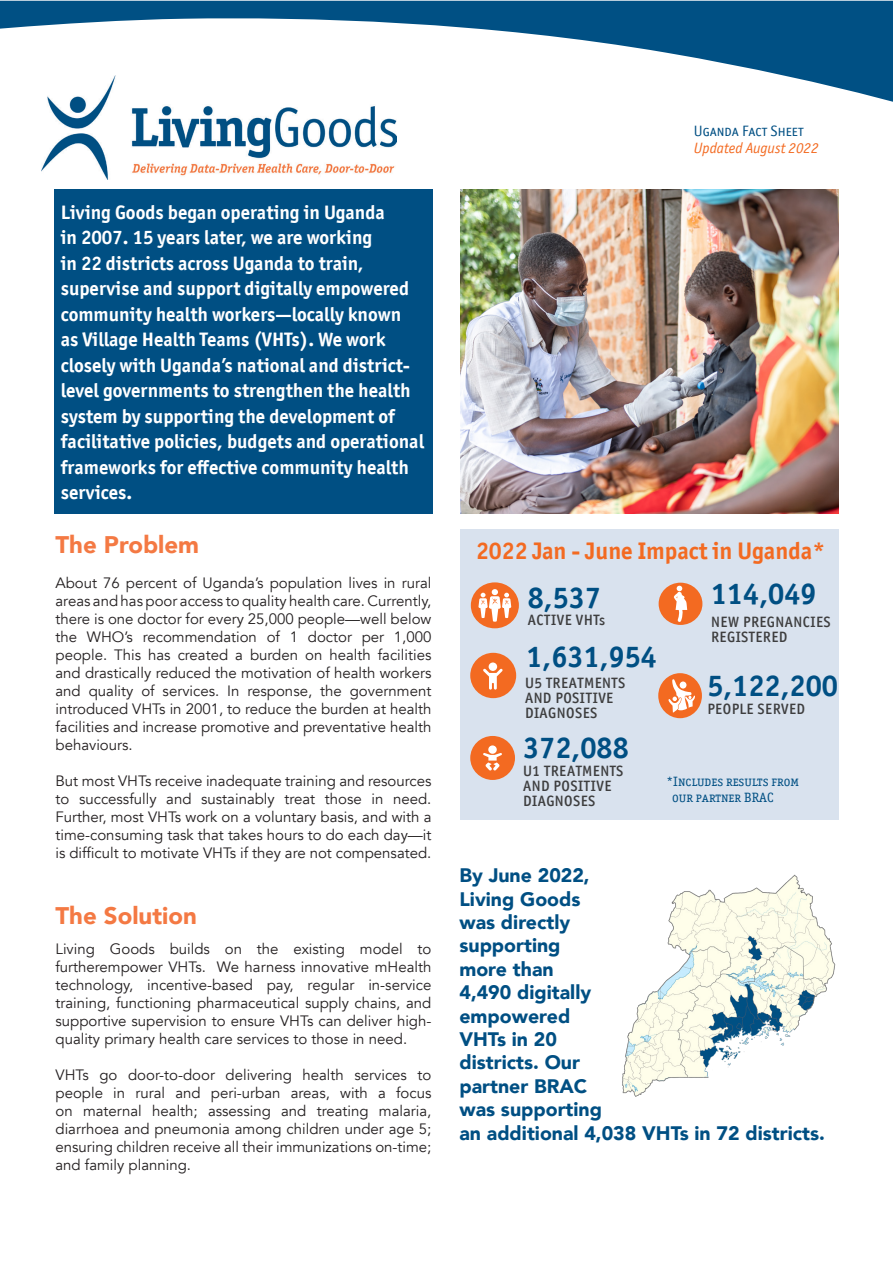
<style>
.page{position:relative;width:893px;height:1263px;background:#fff}
.page>*{position:absolute;margin:0;border:0;box-sizing:border-box;transform-origin:0 0}
.LG-_H4{font:700 30px "Officina Sans ITC Pro";color:#004f83}
.t1{font:700 24px "Officina Sans ITC Pro";color:#f36a21}
.t2{font:900 24px "Avenir";color:#f47943}
.t3{font:700 19.5px/25.5px "Officina Sans ITC Pro";color:#fff}
.t4{font:900 19.5px/23.4px "Avenir";color:#004f83}
.t5{font:15px/18px "Avenir";color:#231f20;text-align:justify}
.LG-_H4-2{font:500 15px/15px "Officina Sans ITC Pro";letter-spacing:.03em;color:#3e3e3f}
.t6{font:italic 15px "Officina Sans ITC Pro";color:#f36a21}
.t7{font:15px "Officina Sans ITC Pro";color:#004f83}
.t8{font:13.5px/16.2px "Officina Serif ITC Pro";color:#004f83}
</style>
<div class="page">
<img style="left:41px;top:126px;width:356px;height:53px">
<svg style="left:0;top:1px;width:893px;height:125px"></svg>
<div style="left:54px;top:190px;width:379px;height:324px;background:#004f83"></div>
<img style="left:460px;top:190px;width:379px;height:324px">
<div style="left:460px;top:529px;width:379px;height:290px;background:#d9e2ee"></div>
<div style="left:470px;top:653px;width:46px;height:45px;background:#f36a21;border-radius:50%"></div>
<svg style="left:483px;top:669px;width:20px;height:21px"></svg>
<div style="left:489px;top:662px;width:8px;height:9px;background:#fff;border-radius:50%"></div>
<div style="left:470px;top:736px;width:45px;height:44px;background:#f36a21;border-radius:50%"></div>
<svg style="left:483px;top:753px;width:19px;height:17px"></svg>
<div style="left:488px;top:745px;width:9px;height:9px;background:#fff;border-radius:50%"></div>
<div style="left:659px;top:583px;width:43px;height:42px;background:#f36a21;border-radius:50%"></div>
<svg style="left:673px;top:586px;width:14px;height:36px"></svg>
<div style="left:658px;top:673px;width:44px;height:45px;background:#f36a21;border-radius:50%"></div>
<svg style="left:668px;top:679px;width:27px;height:34px"></svg>
<div style="left:471px;top:582px;width:48px;height:46px;background:#f36a21;border-radius:50%"></div>
<svg style="left:478px;top:589px;width:33px;height:33px"></svg>
<img style="left:622px;top:874px;width:214px;height:223px">
<p class="t3" style="left:61px;top:199px;width:365px">Living Goods began operating in Uganda<br>in 2007. 15 years later, we are working<br>in 22 districts across Uganda to train, supervise and support digitally empowered community health workers—locally known<br>as Village Health Teams (VHTs). We work closely with Uganda’s national and district&shy;level governments to strengthen the health system by supporting the development of facilitative policies, budgets and operational frameworks for effective community health services.</p>
<p class="t2" style="left:56px;top:524px;width:145px">The Problem</p>
<p class="t5" style="left:56px;top:574px;width:377px">About 76 percent of Uganda’s population lives in rural areas and has poor access to quality health care. Currently, there is one doctor for every 25,000 people—well below the WHO’s recommendation of 1 doctor per 1,000 people. This has created a burden on health facilities and drastically reduced the motivation of health workers and quality of services. In response, the government introduced VHTs in 2001, to reduce the burden at health facilities and increase promotive and preventative health behaviours.</p>
<p class="t5" style="left:56px;top:772px;width:377px">But most VHTs receive inadequate training and resources to successfully and sustainably treat those in need.<br>Further, most VHTs work on a voluntary basis, and with a time-consuming task that takes hours to do each day—it is difficult to motivate VHTs if they are not compensated.</p>
<p class="t2" style="left:56px;top:895px;width:143px">The Solution</p>
<p class="t5" style="left:56px;top:940px;width:377px">Living Goods builds on the existing model to furtherempower VHTs. We harness innovative mHealth technology, incentive-based pay, regular in-service training, functioning pharmaceutical supply chains, and supportive supervision to ensure VHTs can deliver high&shy;quality primary health care services to those in need.</p>
<p class="t5" style="left:56px;top:1066px;width:377px">VHTs go door-to-door delivering health services to people in rural and peri-urban areas, with a focus on maternal health; assessing and treating malaria, diarrhoea and pneumonia among children under age 5; ensuring children receive all their immunizations on-time; and family planning.</p>
<p class="t7" style="left:694px;top:122px;width:111px">Uganda Fact Sheet</p>
<p class="t6" style="left:694px;top:139px;width:126px">Updated August 2022</p>
<p class="t1" style="left:476px;top:536px;width:351px">2022 Jan - June Impact in Uganda*</p>
<p class="LG-_H4" style="left:528px;top:579px;width:75px">8,537</p>
<p class="LG-_H4-2" style="left:528px;top:612px;width:79px">ACTIVE VHTs</p>
<p class="LG-_H4" style="left:526px;top:638px;width:132px">1,631,954</p>
<p class="LG-_H4-2" style="left:525px;top:675px;width:102px">U5 TREATMENTS<br>AND POSITIVE<br>DIAGNOSES</p>
<p class="LG-_H4" style="left:523px;top:729px;width:107px">372,088</p>
<p class="LG-_H4-2" style="left:523px;top:763px;width:102px">U1 TREATMENTS<br>AND POSITIVE<br>DIAGNOSES</p>
<p class="LG-_H4" style="left:711px;top:575px;width:107px">114,049</p>
<p class="LG-_H4-2" style="left:711px;top:614px;width:121px">NEW PREGNANCIES<br>REGISTERED</p>
<p class="LG-_H4" style="left:707px;top:667px;width:132px">5,122,200</p>
<p class="LG-_H4-2" style="left:707px;top:701px;width:99px">PEOPLE SERVED</p>
<p class="t8" style="left:672px;top:773px;width:128px;text-indent:-6px">*Includes results from our partner BRAC</p>
<p class="t4" style="left:459px;top:863px;width:367px">By June 2022,<br>Living Goods<br>was directly<br>supporting<br>more than<br>4,490 digitally<br>empowered<br>VHTs in 20<br>districts. Our<br>partner BRAC<br>was supporting<br>an additional 4,038 VHTs in 72 districts.</p>
</div>
